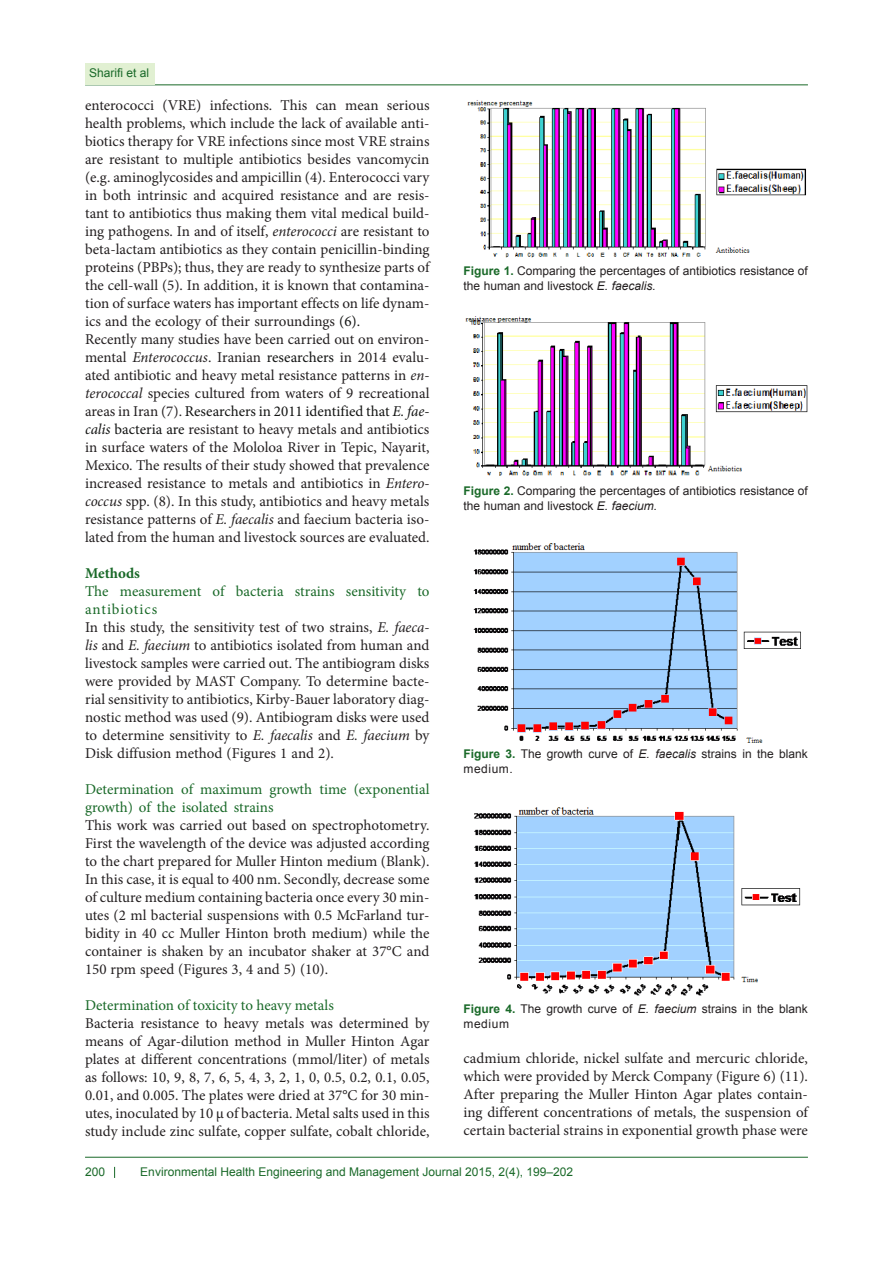
<style>
.page{position:relative;width:893px;height:1263px;background:#fff}
.page>*{position:absolute;margin:0;border:0;box-sizing:border-box;transform-origin:0 0}
.t1{font:15px/18px "Minion Pro";color:#231f20;text-align:justify}
.t2{font:15px/18px "Minion Pro";color:#196928}
.t3{font:700 15px "Minion Pro";color:#196928}
.t4{font:12px/15px "Arial";color:#231f20}
.t5{font:12px "Arial";color:#196928}
.s1{font-style:italic}
.s2{color:#131413}
.s3{font-style:italic;color:#131413}
.s4{font-weight:700;color:#196928}
</style>
<div class="page">
<hr style="left:85px;top:85px;width:723px;height:1px;background:#196928">
<div style="left:85px;top:64px;width:70px;height:21px;background:#e1f0d2"></div>
<hr style="left:85px;top:1157px;width:723px;height:1px;background:#196928">
<img style="left:467px;top:100px;width:339px;height:158px">
<img style="left:465px;top:316px;width:343px;height:160px">
<img style="left:473px;top:543px;width:328px;height:200px">
<img style="left:474px;top:807px;width:327px;height:189px">
<p class="t5" style="left:89px;top:65px;width:62px">Sharifi et al</p>
<p class="t1" style="left:85px;top:96px;width:346px">enterococci (VRE) infections. This can mean serious health problems, which include the lack of available anti&shy;biotics therapy for VRE infections since most VRE strains are resistant to multiple antibiotics besides vancomycin (e.g. aminoglycosides and ampicillin (4). Enterococci vary in both intrinsic and acquired resistance and are resis&shy;tant to antibiotics thus making them vital medical build&shy;ing pathogens. In and of itself, <span class="s1">enterococci</span> are resistant to beta-lactam antibiotics as they contain penicillin-binding proteins (PBPs); thus, they are ready to synthesize parts of the cell-wall (5). In addition, it is known that contamina&shy;tion of surface waters has important effects on life dynam&shy;ics and the ecology of their surroundings <span class="s2">(6).</span></p>
<p class="t1" style="left:85px;top:330px;width:346px">Recently many studies have been carried out on environ&shy;mental <span class="s1">Enterococcus</span>. Iranian <span class="s2">researchers</span> in 2014 evalu&shy;ated antibiotic and heavy metal resistance patterns in <span class="s1">en&shy;terococcal</span> species cultured from waters of 9 recreational areas in Iran (7). <span class="s2">Researchers in 2011 identified that</span> <span class="s3">E. fae&shy;calis</span> <span class="s2">bacteria are</span> resistant to heavy metals and antibiotics in surface waters of the Mololoa River in Tepic, Nayarit, Mexico. The results of their study showed that prevalence increased resistance to metals and antibiotics in <span class="s1">Entero&shy;coccus</span> spp. (8). In this study, antibiotics and heavy metals resistance patterns of <span class="s1">E. faecalis</span> and faecium bacteria iso&shy;lated from the human and livestock sources are evaluated.</p>
<p class="t3" style="left:85px;top:562px;width:56px">Methods</p>
<p class="t2" style="left:85px;top:582px;width:346px">The measurement of bacteria strains sensitivity to antibiotics</p>
<p class="t1" style="left:85px;top:618px;width:346px">In this study, the sensitivity test of two strains, <span class="s1">E. faeca&shy;lis</span> and <span class="s1">E. faecium</span> to antibiotics isolated from human and livestock samples were carried out. The antibiogram disks were provided by MAST Company. To determine bacte&shy;rial sensitivity to antibiotics, Kirby-Bauer laboratory diag&shy;nostic method was used (9). Antibiogram disks were used to determine sensitivity to <span class="s1">E. faecalis</span> and <span class="s1">E. faecium</span> by Disk diffusion method (Figures 1 and 2).</p>
<p class="t2" style="left:85px;top:780px;width:346px">Determination of maximum growth time (exponential growth) of the isolated strains</p>
<p class="t1" style="left:85px;top:816px;width:346px">This work was carried out based on spectrophotometry.<br>First the wavelength of the device was adjusted according to the chart prepared for Muller Hinton medium (Blank).<br>In this case, it is equal to 400 nm. Secondly, decrease some of culture medium containing bacteria once every 30 min&shy;utes (2 ml bacterial suspensions with 0.5 McFarland tur&shy;bidity in 40 cc Muller Hinton broth medium) while the container is shaken by an incubator shaker at 37°C and 150 rpm speed (Figures 3, 4 and 5) (10).</p>
<p class="t2" style="left:85px;top:996px;width:250px">Determination of toxicity to heavy metals</p>
<p class="t1" style="left:85px;top:1014px;width:346px">Bacteria resistance to heavy metals was determined by means of Agar-dilution method in Muller Hinton Agar plates at different concentrations (mmol/liter) of metals as follows: 10, 9, 8, 7, 6, 5, 4, 3, 2, 1, 0, 0.5, 0.2, 0.1, 0.05, 0.01, and 0.005. The plates were dried at 37°C for 30 min&shy;utes, inoculated by 10 µ of bacteria. Metal salts used in this study include zinc sulfate, copper sulfate, cobalt chloride,</p>
<p class="t4" style="left:463px;top:263px;width:346px"><span class="s4">Figure 1.</span> Comparing the percentages of antibiotics resistance of the human and livestock <span class="s1">E. faecalis.</span></p>
<p class="t4" style="left:463px;top:484px;width:346px"><span class="s4">Figure 2.</span> Comparing the percentages of antibiotics resistance of the human and livestock <span class="s1">E. faecium.</span></p>
<p class="t4" style="left:463px;top:746px;width:346px"><span class="s4">Figure 3.</span> The growth curve of <span class="s1">E. faecalis</span> strains in the blank medium.</p>
<p class="t4" style="left:463px;top:1001px;width:346px"><span class="s4">Figure 4.</span> The growth curve of <span class="s1">E. faecium</span> strains in the blank medium</p>
<p class="t1" style="left:463px;top:1050px;width:346px">cadmium chloride, nickel sulfate and mercuric chloride, which were provided by Merck Company (Figure 6) (11).<br>After preparing the Muller Hinton Agar plates contain&shy;ing different concentrations of metals, the suspension of certain bacterial strains in exponential growth phase were</p>
<p class="t5" style="left:85px;top:1163px;width:22px">200</p>
<p class="t5" style="left:140px;top:1163px;width:434px">Environmental Health Engineering and Management Journal 2015, 2(4), 199–202</p>
</div>
